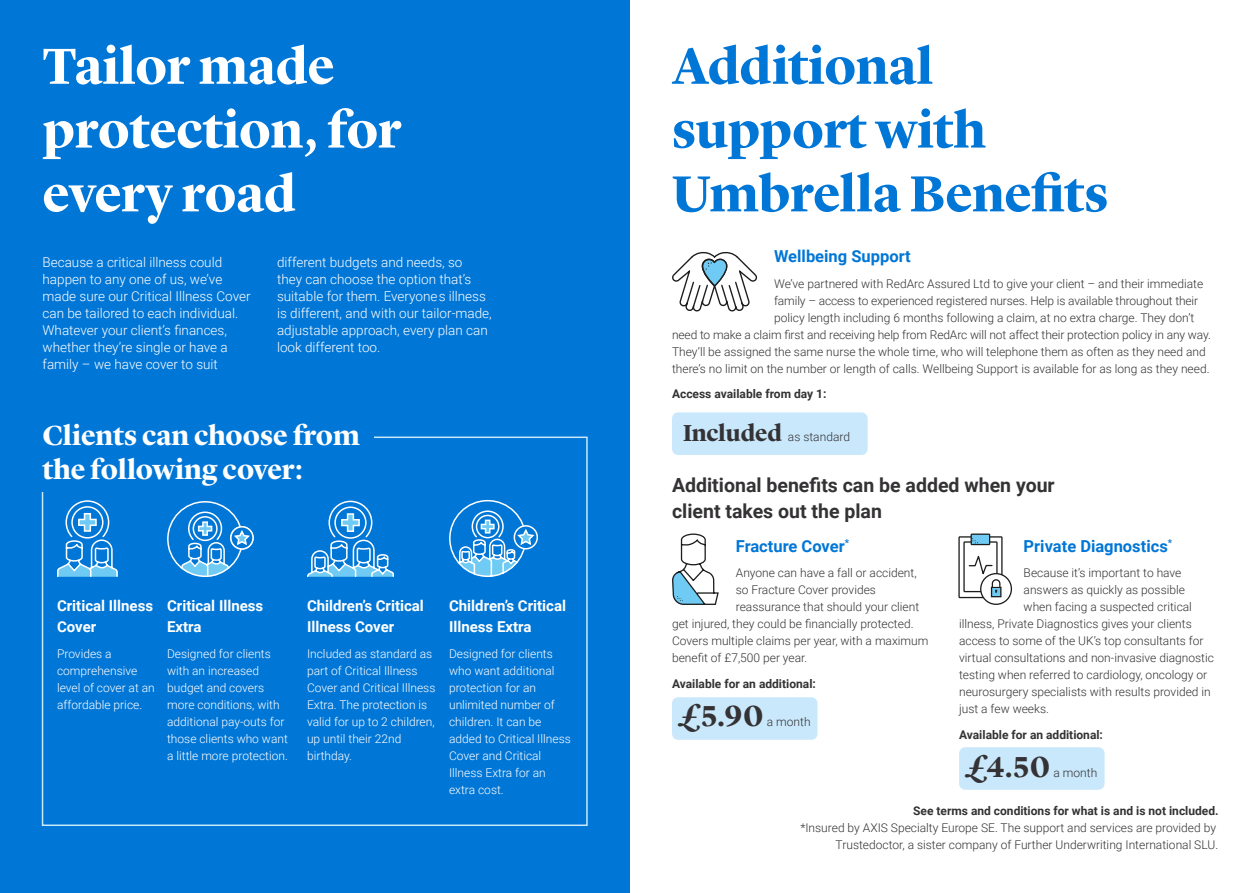
<style>
.page{position:relative;width:1259px;height:893px;background:#fff}
.page>*{position:absolute;margin:0;border:0;box-sizing:border-box;transform-origin:0 0}
.t1{font:700 52.5px/63.8px "Lyon Display";letter-spacing:-.005em;color:#0076d6}
.t2{font:700 52.5px/63.8px "Lyon Display";color:#fff}
.t3{font:700 30px "Lyon Display";color:#343234}
.t4{font:700 28.5px/34px "Lyon Display";letter-spacing:-.005em;color:#fff}
.t5{font:700 19.5px "Roboto";color:#343234}
.t6{font:700 16.5px "Roboto";color:#0076d6}
.t7{font:700 15px "Roboto";color:#fff}
.t8{font:300 13.5px "Roboto";color:#fff}
.t9{font:300 12px/17px "Roboto";color:#343234}
.t10{font:300 12px "Roboto";color:#fff}
.t11{font:700 12px "Roboto";color:#343234}
.s1{font-family:"Lyon Display";font-weight:700;font-size:24px}
</style>
<div class="page">
<div style="left:0;top:0;width:629px;height:893px;background:#0076d6"></div>
<div style="left:959px;top:747px;width:145px;height:43px;background:#c9e8fb;border-radius:6px"></div>
<div style="left:672px;top:412px;width:195px;height:43px;background:#c9e8fb;border-radius:6px"></div>
<div style="left:672px;top:697px;width:145px;height:43px;background:#c9e8fb;border-radius:6px"></div>
<div style="left:42px;top:437px;width:546px;height:389px;border:2px solid #c9e8fb"></div>
<svg style="left:57px;top:500px;width:61px;height:77px"></svg>
<svg style="left:307px;top:500px;width:87px;height:77px"></svg>
<div style="left:167px;top:501px;width:76px;height:76px;border:2px solid #fff;border-radius:50%"></div>
<div style="left:230px;top:526px;width:24px;height:24px;border:2px solid #fff;border-radius:50%"></div>
<svg style="left:181px;top:511px;width:70px;height:66px"></svg>
<div style="left:513px;top:525px;width:25px;height:24px;border:2px solid #fff;border-radius:50%"></div>
<svg style="left:449px;top:499px;width:87px;height:78px"></svg>
<div style="left:32px;top:422px;width:341px;height:69px;background:#0076d6"></div>
<svg style="left:672px;top:251px;width:85px;height:61px"></svg>
<svg style="left:672px;top:533px;width:47px;height:72px"></svg>
<div style="left:958px;top:536px;width:44px;height:62px;border:1px solid #1d1e1c"></div>
<div style="left:971px;top:534px;width:18px;height:10px;background:#6fcbf4"></div>
<div style="left:970px;top:533px;width:20px;height:12px;border:1px solid #1d1e1c"></div>
<svg style="left:980px;top:574px;width:31px;height:30px"></svg>
<div style="left:980px;top:573px;width:32px;height:32px;border:1px solid #1d1e1c;border-radius:50%"></div>
<div style="left:991px;top:587px;width:10px;height:10px;background:#6fcbf4;border:1px solid #1d1e1c"></div>
<svg style="left:963px;top:538px;width:38px;height:55px"></svg>
<p class="t2" style="left:43px;top:30px;width:360px">Tailor made protection, for every road</p>
<p class="t8" style="left:43px;top:252px;width:181px">Because a critical illness could</p>
<p class="t8" style="left:277px;top:252px;width:187px">different budgets and needs, so</p>
<p class="t8" style="left:43px;top:269px;width:181px">happen to any one of us, we’ve</p>
<p class="t8" style="left:277px;top:269px;width:196px">they can choose the option that’s</p>
<p class="t8" style="left:43px;top:286px;width:210px">made sure our Critical Illness Cover</p>
<p class="t8" style="left:277px;top:286px;width:210px">suitable for them. Everyones illness</p>
<p class="t8" style="left:43px;top:303px;width:197px">can be tailored to each individual.</p>
<p class="t8" style="left:277px;top:303px;width:216px">is different, and with our tailor-made,</p>
<p class="t8" style="left:43px;top:320px;width:186px">Whatever your client’s finances,</p>
<p class="t8" style="left:277px;top:320px;width:212px">adjustable approach, every plan can</p>
<p class="t8" style="left:43px;top:337px;width:187px">whether they’re single or have a</p>
<p class="t8" style="left:277px;top:337px;width:105px">look different too.</p>
<p class="t8" style="left:43px;top:354px;width:177px">family – we have cover to suit</p>
<p class="t4" style="left:43px;top:416px;width:319px">Clients can choose from the following cover:</p>
<p class="t7" style="left:57px;top:595px;width:98px">Critical Illness</p>
<p class="t7" style="left:167px;top:595px;width:98px">Critical Illness</p>
<p class="t7" style="left:307px;top:595px;width:118px">Children’s Critical</p>
<p class="t7" style="left:449px;top:595px;width:118px">Children’s Critical</p>
<p class="t7" style="left:57px;top:616px;width:41px">Cover</p>
<p class="t7" style="left:167px;top:616px;width:36px">Extra</p>
<p class="t7" style="left:307px;top:616px;width:89px">Illness Cover</p>
<p class="t7" style="left:449px;top:616px;width:84px">Illness Extra</p>
<p class="t10" style="left:57px;top:645px;width:56px">Provides a</p>
<p class="t10" style="left:167px;top:645px;width:105px">Designed for clients</p>
<p class="t10" style="left:307px;top:645px;width:127px">Included as standard as</p>
<p class="t10" style="left:449px;top:645px;width:105px">Designed for clients</p>
<p class="t10" style="left:57px;top:662px;width:82px">comprehensive</p>
<p class="t10" style="left:167px;top:662px;width:94px">with an increased</p>
<p class="t10" style="left:307px;top:662px;width:112px">part of Critical Illness</p>
<p class="t10" style="left:449px;top:662px;width:107px">who want additional</p>
<p class="t10" style="left:57px;top:679px;width:99px">level of cover at an</p>
<p class="t10" style="left:167px;top:679px;width:98px">budget and covers</p>
<p class="t10" style="left:307px;top:679px;width:130px">Cover and Critical Illness</p>
<p class="t10" style="left:449px;top:679px;width:88px">protection for an</p>
<p class="t10" style="left:57px;top:696px;width:87px">affordable price.</p>
<p class="t10" style="left:167px;top:696px;width:114px">more conditions, with</p>
<p class="t10" style="left:307px;top:696px;width:122px">Extra. The protection is</p>
<p class="t10" style="left:449px;top:696px;width:107px">unlimited number of</p>
<p class="t10" style="left:167px;top:713px;width:119px">additional pay-outs for</p>
<p class="t10" style="left:307px;top:713px;width:129px">valid for up to 2 children,</p>
<p class="t10" style="left:449px;top:713px;width:94px">children. It can be</p>
<p class="t10" style="left:167px;top:730px;width:122px">those clients who want</p>
<p class="t10" style="left:307px;top:730px;width:96px">up until their 22nd</p>
<p class="t10" style="left:449px;top:730px;width:123px">added to Critical Illness</p>
<p class="t10" style="left:167px;top:747px;width:122px">a little more protection.</p>
<p class="t10" style="left:307px;top:747px;width:47px">birthday.</p>
<p class="t10" style="left:449px;top:747px;width:94px">Cover and Critical</p>
<p class="t10" style="left:449px;top:764px;width:98px">Illness Extra for an</p>
<p class="t10" style="left:449px;top:781px;width:56px">extra cost.</p>
<p class="t1" style="left:672px;top:30px;width:438px">Additional support with<br>Umbrella Benefts</p>
<h4 class="t6" style="left:774px;top:245px;width:138px">Wellbeing Support</h4>
<p class="t9" style="left:774px;top:275px;width:430px">We’ve partnered with RedArc Assured Ltd to give your client – and their immediate</p>
<p class="t9" style="left:774px;top:292px;width:425px">family – access to experienced registered nurses. Help is available throughout their</p>
<p class="t9" style="left:774px;top:309px;width:422px">policy length including 6 months following a claim, at no extra charge. They don’t</p>
<p class="t9" style="left:672px;top:326px;width:540px">need to make a claim first and receiving help from RedArc will not affect their protection policy in any way.</p>
<p class="t9" style="left:672px;top:343px;width:539px">They’ll be assigned the same nurse the whole time, who will telephone them as often as they need and there’s no limit on the number or length of calls. Wellbeing Support is available for as long as they need.</p>
<p class="t11" style="left:672px;top:386px;width:156px">Access available from day 1:</p>
<p class="t9" style="left:683px;top:428px;width:168px"><span class="s1">Included</span> as standard</p>
<p class="t5" style="left:672px;top:471px;width:384px">Additional benefits can be added when your</p>
<h3 class="t5" style="left:672px;top:497px;width:211px">client takes out the plan</h3>
<p class="t6" style="left:736px;top:534px;width:115px">Fracture Cover<sup>*</sup></p>
<p class="t6" style="left:1023px;top:534px;width:150px">Private Diagnostics<sup>*</sup></p>
<p class="t9" style="left:736px;top:564px;width:182px">Anyone can have a fall or accident,</p>
<p class="t9" style="left:1023px;top:564px;width:159px">Because it’s important to have</p>
<p class="t9" style="left:736px;top:581px;width:142px">so Fracture Cover provides</p>
<p class="t9" style="left:1023px;top:581px;width:163px">answers as quickly as possible</p>
<p class="t9" style="left:736px;top:598px;width:185px">reassurance that should your client</p>
<p class="t9" style="left:1023px;top:598px;width:170px">when facing a suspected critical</p>
<p class="t9" style="left:672px;top:615px;width:243px">get injured, they could be financially protected.</p>
<p class="t9" style="left:959px;top:615px;width:234px">illness, Private Diagnostics gives your clients</p>
<p class="t9" style="left:672px;top:632px;width:258px">Covers multiple claims per year, with a maximum</p>
<p class="t9" style="left:959px;top:632px;width:246px">access to some of the UK’s top consultants for</p>
<p class="t9" style="left:672px;top:649px;width:137px">benefit of £7,500 per year.</p>
<p class="t9" style="left:959px;top:649px;width:256px">virtual consultations and non-invasive diagnostic</p>
<p class="t9" style="left:959px;top:666px;width:250px">testing when referred to cardiology, oncology or</p>
<p class="t11" style="left:672px;top:675px;width:145px">Available for an additional:</p>
<p class="t9" style="left:959px;top:683px;width:253px">neurosurgery specialists with results provided in just a few weeks.</p>
<p class="t3" style="left:679px;top:693px;width:86px">£5.90</p>
<p class="t9" style="left:767px;top:713px;width:45px">a month</p>
<p class="t11" style="left:959px;top:726px;width:145px">Available for an additional:</p>
<p class="t3" style="left:966px;top:744px;width:86px">£4.50</p>
<p class="t9" style="left:1053px;top:764px;width:45px">a month</p>
<p class="t11" style="left:913px;top:803px;width:307px">See terms and conditions for what is and is not included.</p>
<p class="t9" style="left:800px;top:819px;width:419px;text-align:right">*Insured by AXIS Specialty Europe SE. The support and services are provided by<br>Trustedoctor, a sister company of Further Underwriting International SLU.</p>
</div>
